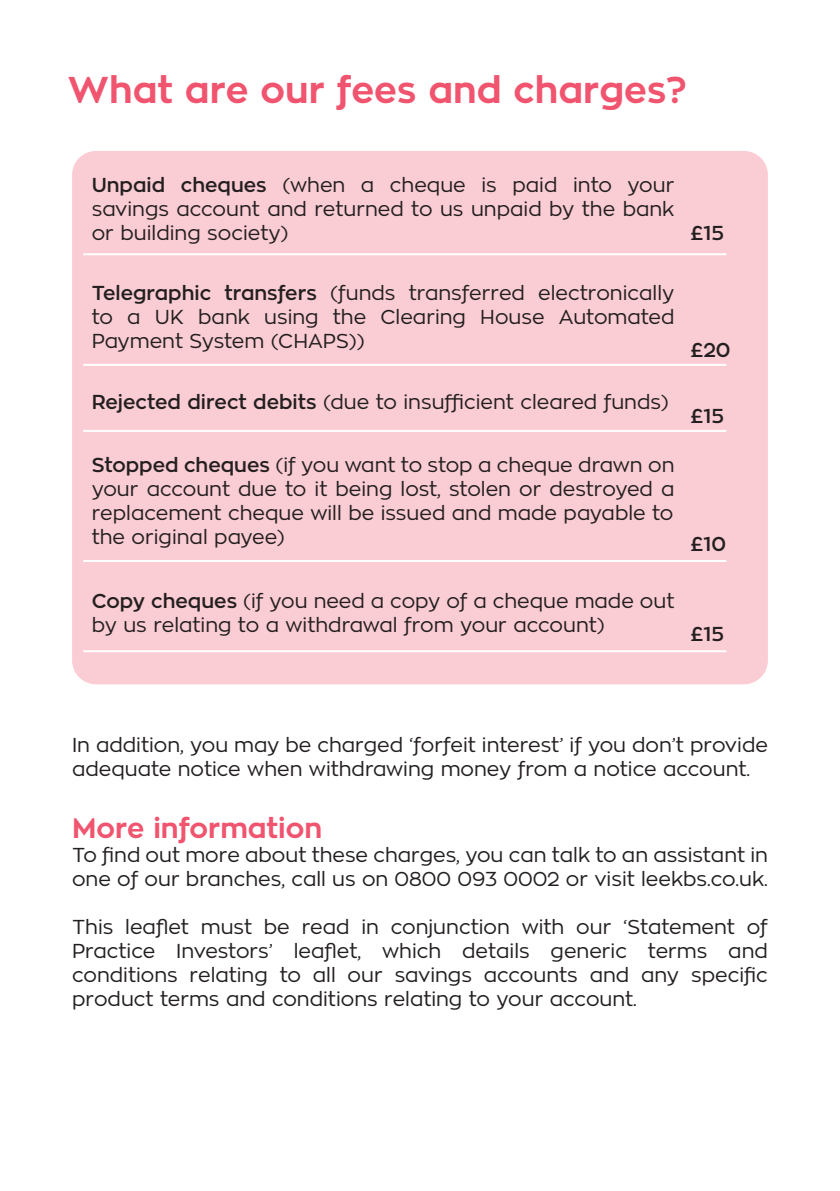
<style>
.page{position:relative;width:840px;height:1191px;background:#fff}
.page>*{position:absolute;margin:0;border:0;box-sizing:border-box;transform-origin:0 0}
.heading_inside{font:700 37px "Zona Pro";color:#f0546e}
.t1{font:700 28px "Zona Pro";color:#f0546e}
.t2{font:20px/24px "Zona Pro";color:#231f20;text-align:justify}
.t3{font:600 20px "Zona Pro";color:#231f20}
.s1{font-weight:600}
</style>
<div class="page">
<div style="left:72px;top:151px;width:695px;height:533px;background:#faccd3;border-radius:24px"></div>
<hr style="left:83px;top:253px;width:643px;height:2px;background:#fff">
<hr style="left:83px;top:364px;width:643px;height:2px;background:#fff">
<hr style="left:83px;top:430px;width:643px;height:2px;background:#fff">
<hr style="left:83px;top:560px;width:643px;height:2px;background:#fff">
<hr style="left:83px;top:650px;width:643px;height:2px;background:#fff">
<p class="heading_inside" style="left:68px;top:65px;width:619px">What are our fees and charges?</p>
<p class="t2" style="left:92px;top:173px;width:584px"><span class="s1">Unpaid cheques</span> (when a cheque is paid into your savings account and returned to us unpaid by the bank or building society)</p>
<p class="t2" style="left:92px;top:281px;width:584px"><span class="s1">Telegraphic transfers</span> (funds transferred electronically to a UK bank using the Clearing House Automated Payment System (CHAPS))</p>
<p class="t2" style="left:92px;top:389px;width:578px"><span class="s1">Rejected direct debits</span> (due to insufficient cleared funds)</p>
<p class="t2" style="left:92px;top:452px;width:584px"><span class="s1">Stopped cheques</span> (if you want to stop a cheque drawn on your account due to it being lost, stolen or destroyed a replacement cheque will be issued and made payable to</p>
<p class="t2" style="left:92px;top:524px;width:194px">the original payee)</p>
<p class="t2" style="left:92px;top:589px;width:584px"><span class="s1">Copy cheques</span> (if you need a copy of a cheque made out by us relating to a withdrawal from your account)</p>
<p class="t3" style="left:690px;top:220px;width:35px">£15</p>
<p class="t3" style="left:690px;top:336px;width:41px">£20</p>
<p class="t3" style="left:690px;top:402px;width:35px">£15</p>
<p class="t3" style="left:690px;top:530px;width:37px">£10</p>
<p class="t3" style="left:690px;top:620px;width:35px">£15</p>
<p class="t2" style="left:72px;top:732px;width:697px">In addition, you may be charged ‘forfeit interest’ if you don’t provide adequate notice when withdrawing money from a notice account.</p>
<p class="t1" style="left:72px;top:810px;width:252px">More information</p>
<p class="t2" style="left:72px;top:843px;width:697px">To find out more about these charges, you can talk to an assistant in one of our branches, call us on 0800 093 0002 or visit leekbs.co.uk.</p>
<p class="t2" style="left:72px;top:915px;width:697px">This leaflet must be read in conjunction with our ‘Statement of Practice Investors’ leaflet, which details generic terms and conditions relating to all our savings accounts and any specific product terms and conditions relating to your account.</p>
</div>
